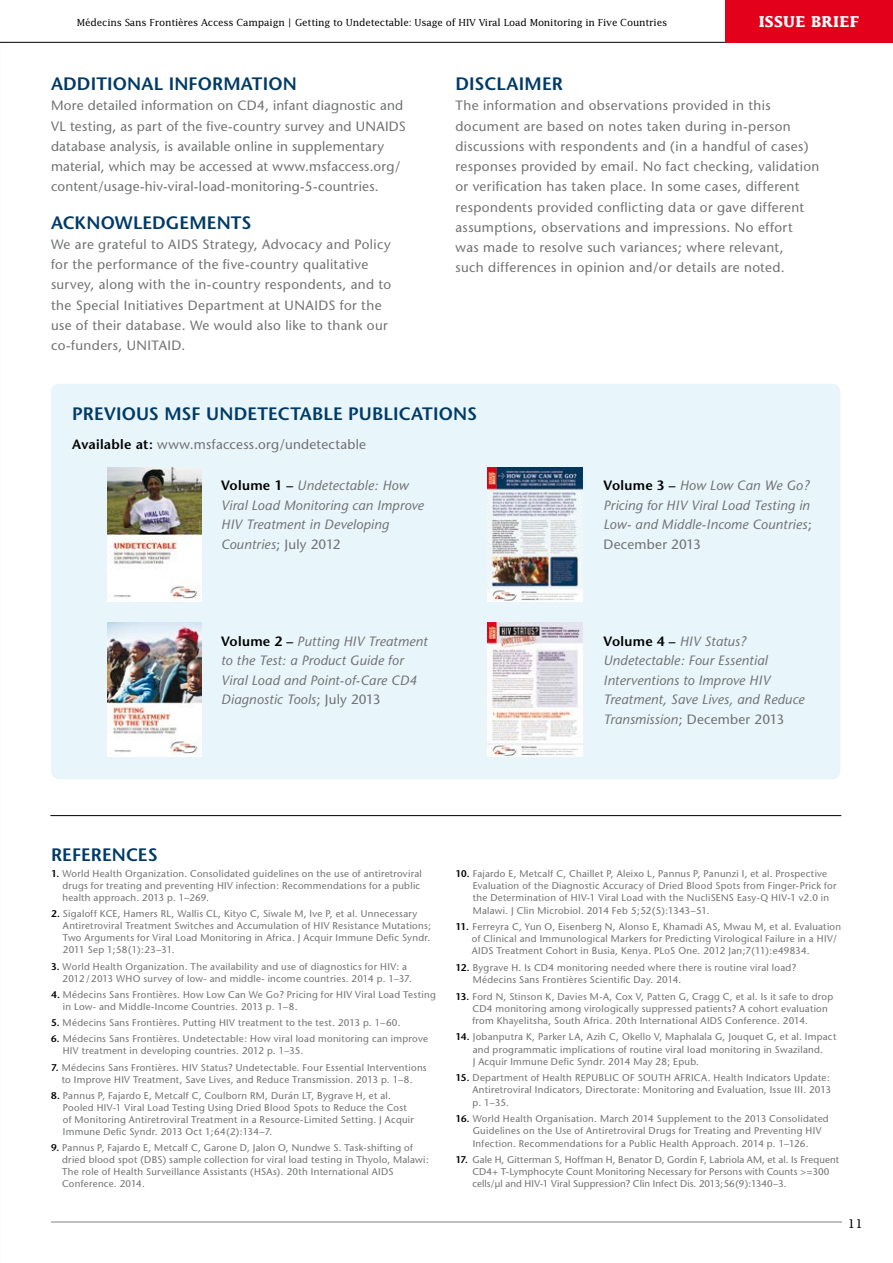
<style>
.page{position:relative;width:893px;height:1263px;background:#fff}
.page>*{position:absolute;margin:0;border:0;box-sizing:border-box;transform-origin:0 0}
.t1{font:600 18px "Stone Sans";letter-spacing:.01em;color:#003a65}
.t2{font:700 15px "Lucida";letter-spacing:.02em;color:#fff}
.t3{font:13.5px/20.2px "Stone Sans";letter-spacing:.025em;color:#707172}
.t4{font:italic 13.5px/19.5px "Stone Sans";letter-spacing:.015em;color:#707172}
.t5{font:12px "Lucida";color:#000}
.t6{font:9.75px/12.1px "Stone Sans";letter-spacing:.025em;color:#707172}
.t7{font:9.75px "Lucida";letter-spacing:-.015em;color:#000}
.s1{font-weight:600;color:#000}
.s2{font-weight:600;font-style:normal;color:#000}
.s3{font-style:normal}
</style>
<div class="page">
<hr style="left:50px;top:815px;width:791px;height:1px;background:#000">
<div style="left:51px;top:384px;width:789px;height:395px;background:#e8f5fb;border-radius:9px"></div>
<img style="left:107px;top:468px;width:95px;height:134px">
<img style="left:488px;top:468px;width:94px;height:134px">
<img style="left:107px;top:623px;width:95px;height:134px">
<img style="left:488px;top:623px;width:94px;height:134px">
<hr style="left:0;top:42px;width:893px;height:1px;background:#000">
<div style="left:725px;top:0;width:168px;height:43px;background:#e2001a"></div>
<p class="t7" style="left:77px;top:17px;width:592px">Médecins Sans Frontières Access Campaign | Getting to Undetectable: Usage of HIV Viral Load Monitoring in Five Countries</p>
<h2 class="t2" style="left:759px;top:13px;width:102px">ISSUE BRIEF</h2>
<h1 class="t1" style="left:51px;top:73px;width:247px">ADDITIONAL I NFORMATION</h1>
<p class="t3" style="left:51px;top:95px;width:356px">More detailed information on CD4, infant diagnostic and VL testing, as part of the five-country survey and UNAIDS database analysis, is available online in supplementary material, which may be accessed at www.msfaccess.org/ content/usage-hiv-viral-load-monitoring-5-countries.</p>
<h1 class="t1" style="left:51px;top:211px;width:200px">ACKNOWLEDGEM ENTS</h1>
<p class="t3" style="left:51px;top:234px;width:342px">We are grateful to AIDS Strategy, Advocacy and Policy for the performance of the five-country qualitative survey, along with the in-country respondents, and to the Special Initiatives Department at UNAIDS for the use of their database. We would also like to thank our co-funders, UNITAID.</p>
<h1 class="t1" style="left:455px;top:73px;width:109px">DISCLAIMER</h1>
<p class="t3" style="left:455px;top:95px;width:365px">The information and observations provided in this document are based on notes taken during in-person discussions with respondents and (in a handful of cases) responses provided by email. No fact checking, validation or verification has taken place. In some cases, different respondents provided conflicting data or gave different assumptions, observations and impressions. No effort was made to resolve such variances; where relevant,<br>such differences in opinion and/or details are noted.</p>
<h1 class="t1" style="left:72px;top:403px;width:404px">PREVIOUS MSF U NDETECTABLE PUBLICATIONS</h1>
<h3 class="t3" style="left:72px;top:434px;width:295px"><span class="s1">AVAILABLE AT:</span> www.msfaccess.org/undetectable</h3>
<h3 class="t4" style="left:221px;top:476px;width:204px"><span class="s2">VOLUME 1 –</span> Undetectable: How<br>Viral Load Monitoring can Improve<br>HIV Treatment in Developing<br>Countries<span class="s3">; July 2012</span></h3>
<h3 class="t4" style="left:221px;top:631px;width:208px"><span class="s2">VOLUME 2 –</span> Putting HIV Treatment to the Test: a Product Guide for<br>Viral Load and Point-of-Care CD4<br>Diagnostic Tools<span class="s3">; July 2013</span></h3>
<h3 class="t4" style="left:603px;top:476px;width:210px"><span class="s2">VOLUME 3 –</span> How Low Can We Go?<br>Pricing for HIV Viral Load Testing in<br>Low- and Middle-Income Countries<span class="s3">;<br>December 2013</span></h3>
<h3 class="t4" style="left:603px;top:631px;width:202px"><span class="s2">VOLUME 4 –</span> HIV Status?<br>Undetectable: Four Essential<br>Interventions to Improve HIV<br>Treatment, Save Lives, and Reduce<br>Transmission<span class="s3">; December 2013</span></h3>
<h1 class="t1" style="left:51px;top:843px;width:42px">REFEREN</h1>
<h1 class="t1" style="left:126px;top:843px;width:33px">CES</h1>
<p class="t6" style="left:62px;top:867px;width:361px;text-indent:-11px"><span class="s1">1.</span> World Health Organization. Consolidated guidelines on the use of antiretroviral drugs for treating and preventing HIV infection: Recommendations for a public health approach. 2013 p. 1–269.</p>
<p class="t6" style="left:63px;top:908px;width:370px;text-indent:-12px"><span class="s1">2.</span> Sigaloff KCE, Hamers RL, Wallis CL, Kityo C, Siwale M, Ive P, et al. Unnecessary Antiretroviral Treatment Switches and Accumulation of HIV Resistance Mutations; Two Arguments for Viral Load Monitoring in Africa. J Acquir Immune Defic Syndr.<br>2011 Sep 1;58(1):23–31.</p>
<p class="t6" style="left:63px;top:960px;width:351px;text-indent:-12px"><span class="s1">3.</span> World Health Organization. The availability and use of diagnostics for HIV: a<br>2012 / 2013 WHO survey of low- and middle- income countries. 2014 p. 1–37.</p>
<p class="t6" style="left:63px;top:988px;width:374px;text-indent:-12px"><span class="s1">4.</span> Médecins Sans Frontières. How Low Can We Go? Pricing for HIV Viral Load Testing in Low- and Middle-Income Countries. 2013 p. 1–8.</p>
<p class="t6" style="left:51px;top:1016px;width:351px"><span class="s1">5.</span> Médecins Sans Frontières. Putting HIV treatment to the test. 2013 p. 1–60.</p>
<p class="t6" style="left:63px;top:1033px;width:367px;text-indent:-12px"><span class="s1">6.</span> Médecins Sans Frontières. Undetectable: How viral load monitoring can improve<br>HIV treatment in developing countries. 2012 p. 1–35.</p>
<p class="t6" style="left:51px;top:1061px;width:377px;text-align:center"><span class="s1">7.</span> Médecins Sans Frontières. HIV Status? Undetectable. Four Essential Interventions to Improve HIV Treatment, Save Lives, and Reduce Transmission. 2013 p. 1–8.</p>
<p class="t6" style="left:63px;top:1089px;width:353px;text-indent:-12px"><span class="s1">8.</span> Pannus P, Fajardo E, Metcalf C, Coulborn RM, Durán LT, Bygrave H, et al.<br>Pooled HIV-1 Viral Load Testing Using Dried Blood Spots to Reduce the Cost of Monitoring Antiretroviral Treatment in a Resource-Limited Setting. J Acquir Immune Defic Syndr. 2013 Oct 1;64(2):134–7.</p>
<p class="t6" style="left:62px;top:1141px;width:368px;text-indent:-11px"><span class="s1">9.</span> Pannus P, Fajardo E, Metcalf C, Garone D, Jalon O, Nundwe S. Task-shifting of dried blood spot (DBS) sample collection for viral load testing in Thyolo, Malawi:<br>The role of Health Surveillance Assistants (HSAs). 20th International AIDS Conference. 2014.</p>
<p class="t6" style="left:473px;top:867px;width:365px;text-indent:-17px"><span class="s1">10.</span> Fajardo E, Metcalf C, Chaillet P, Aleixo L, Pannus P, Panunzi I, et al. Prospective Evaluation of the Diagnostic Accuracy of Dried Blood Spots from Finger-Prick for the Determination of HIV-1 Viral Load with the NucliSENS Easy-Q HIV-1 v2.0 in Malawi. J Clin Microbiol. 2014 Feb 5;52(5):1343–51.</p>
<p class="t6" style="left:472px;top:920px;width:371px;text-indent:-16px"><span class="s1">11.</span> Ferreyra C, Yun O, Eisenberg N, Alonso E, Khamadi AS, Mwau M, et al. Evaluation of Clinical and Immunological Markers for Predicting Virological Failure in a HIV/<br>AIDS Treatment Cohort in Busia, Kenya. PLoS One. 2012 Jan;7(11):e49834.</p>
<p class="t6" style="left:473px;top:961px;width:325px;text-indent:-17px"><span class="s1">12.</span> Bygrave H. Is CD4 monitoring needed where there is routine viral load?<br>Médecins Sans Frontières Scientific Day. 2014.</p>
<p class="t6" style="left:472px;top:990px;width:362px;text-indent:-17px"><span class="s1">13.</span> Ford N, Stinson K, Davies M-A, Cox V, Patten G, Cragg C, et al. Is it safe to drop<br>CD4 monitoring among virologically suppressed patients? A cohort evaluation from Khayelitsha, South Africa. 20th International AIDS Conference. 2014.</p>
<p class="t6" style="left:473px;top:1031px;width:365px;text-indent:-17px"><span class="s1">14.</span> Jobanputra K, Parker LA, Azih C, Okello V, Maphalala G, Jouquet G, et al. Impact and programmatic implications of routine viral load monitoring in Swaziland.<br>J Acquir Immune Defic Syndr. 2014 May 28; Epub.</p>
<p class="t6" style="left:473px;top:1072px;width:360px;text-align:justify;text-indent:-17px"><span class="s1">15.</span> Department of Health REPUBLIC OF SOUTH AFRICA. Health Indicators Update:<br>Antiretroviral Indicators, Directorate: Monitoring and Evaluation, Issue III. 2013 p. 1–35.</p>
<p class="t6" style="left:473px;top:1112px;width:357px;text-indent:-17px"><span class="s1">16.</span> World Health Organisation. March 2014 Supplement to the 2013 Consolidated<br>Guidelines on the Use of Antiretroviral Drugs for Treating and Preventing HIV<br>Infection. Recommendations for a Public Health Approach. 2014 p. 1–126.</p>
<p class="t6" style="left:472px;top:1153px;width:368px;text-indent:-17px"><span class="s1">17.</span> Gale H, Gitterman S, Hoffman H, Benator D, Gordin F, Labriola AM, et al. Is Frequent<br>CD4+ T-Lymphocyte Count Monitoring Necessary for Persons with Counts &gt;=300 cells/µl and HIV-1 Viral Suppression? Clin Infect Dis. 2013;56(9):1340–3.</p>
<p class="t5" style="left:848px;top:1216px;width:17px">11</p>
</div>
